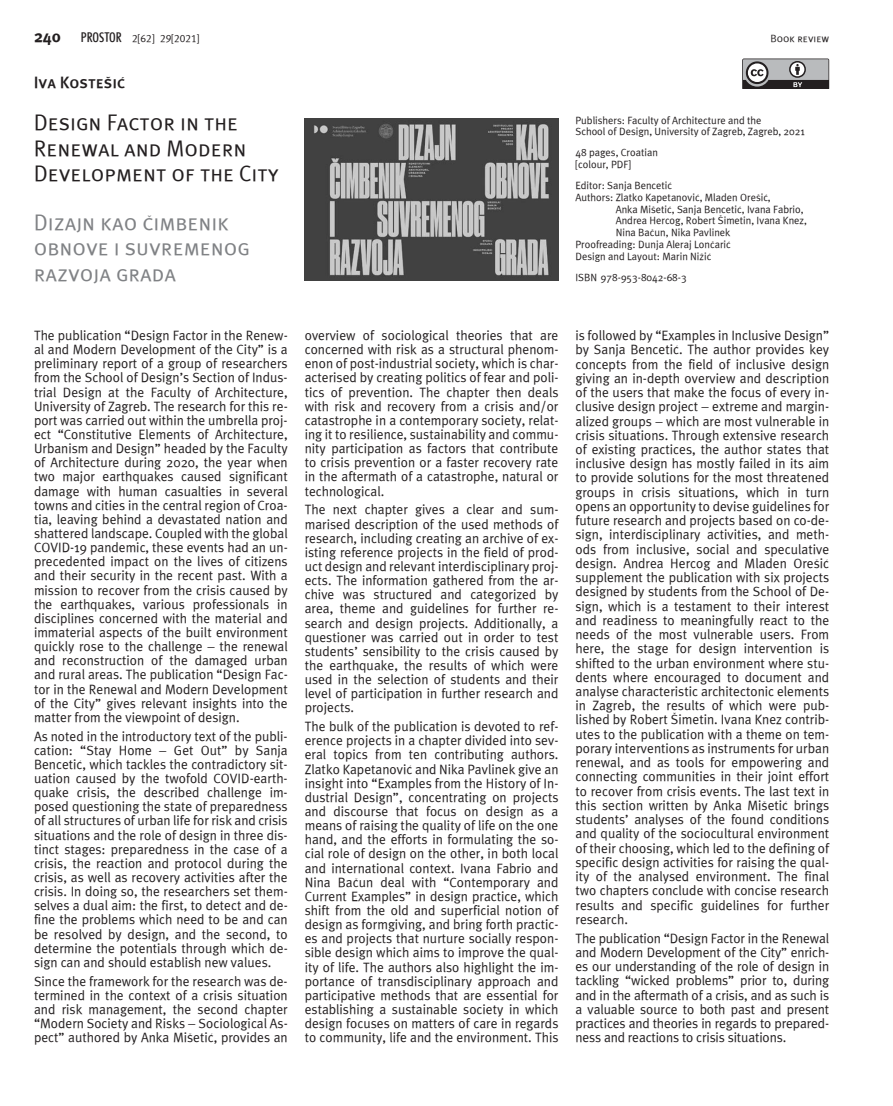
<style>
.page{position:relative;width:893px;height:1106px;background:#fff}
.page>*{position:absolute;margin:0;border:0;box-sizing:border-box;transform-origin:0 0}
.t1{font:22.5px/25.5px "Meta Caps";color:#231f20}
.t2{font:22.5px/25.5px "Meta Caps";color:#808285}
.t3{font:500 16.5px "Meta Caps";color:#231f20}
.t4{font:13.5px/14.1px "Meta";color:#231f20;text-align:justify}
.t5{font:10.5px/11.7px "Meta";color:#231f20}
.t6{font:10.5px "Meta Caps";color:#231f20}
.s1{font-family:"Meta";font-weight:700;font-size:16.5px}
.s2{font-family:"A Futura";font-stretch:condensed;font-size:13.5px}
</style>
<div class="page">
<svg style="left:742px;top:59px;width:87px;height:30px"></svg>
<img style="left:305px;top:118px;width:253px;height:163px">
<p class="t6" style="left:34px;top:32px;width:167px"><span class="s1">240</span> <span class="s2">PROSTOR</span> 2[62] 29[2021]</p>
<p class="t6" style="left:771px;top:32px;width:60px">Book review</p>
<p class="t3" style="left:34px;top:71px;width:93px">Iva Kostešić</p>
<h1 class="t1" style="left:34px;top:109px;width:247px">Design Factor in the<br>Renewal and Modern<br>Development of the City</h1>
<h1 class="t2" style="left:34px;top:209px;width:217px">Dizajn kao čimbenik obnove i suvremenog razvoja grada</h1>
<p class="t5" style="left:575px;top:114px;width:231px">Publishers: Faculty of Architecture and the<br>School of Design, University of Zagreb, Zagreb, 2021</p>
<p class="t5" style="left:575px;top:146px;width:84px;line-height:12.1px">48 pages, Croatian [colour, PDF]</p>
<p class="t5" style="left:575px;top:179px;width:98px">Editor: Sanja Bencetić</p>
<p class="t5" style="left:575px;top:191px;width:197px">Authors: Zlatko Kapetanović, Mladen Orešić,</p>
<p class="t5" style="left:616px;top:203px;width:189px">Anka Mišetić, Sanja Bencetić, Ivana Fabrio,</p>
<p class="t5" style="left:616px;top:215px;width:193px">Andrea Hercog, Robert Šimetin, Ivana Knez,</p>
<p class="t5" style="left:616px;top:226px;width:116px">Nina Bačun, Nika Pavlinek</p>
<p class="t5" style="left:575px;top:238px;width:157px">Proofreading: Dunja Aleraj Lončarić</p>
<p class="t5" style="left:575px;top:250px;width:137px">Design and Layout: Marin Nižić</p>
<p class="t5" style="left:575px;top:271px;width:113px">ISBN 978-953-8042-68-3</p>
<p class="t4" style="left:34px;top:328px;width:255px">The publication “Design Factor in the Renew&shy;al and Modern Development of the City” is a preliminary report of a group of researchers from the School of Design’s Section of Indus&shy;trial Design at the Faculty of Architecture, University of Zagreb. The research for this re&shy;port was carried out within the umbrella proj&shy;ect “Constitutive Elements of Architecture, Urbanism and Design” headed by the Faculty of Architecture during 2020, the year when two major earthquakes caused significant damage with human casualties in several towns and cities in the central region of Croa&shy;tia, leaving behind a devastated nation and shattered landscape. Coupled with the global COVID-19 pandemic, these events had an un&shy;precedented impact on the lives of citizens and their security in the recent past. With a mission to recover from the crisis caused by the earthquakes, various professionals in disciplines concerned with the material and immaterial aspects of the built environment quickly rose to the challenge the renewal and reconstruction of the damaged urban and rural areas. The publication “Design Fac&shy;tor in the Renewal and Modern Development of the City” gives relevant insights into the matter from the viewpoint of design.</p>
<p class="t4" style="left:34px;top:728px;width:255px">As noted in the introductory text of the publi&shy;cation: “Stay Home</p>
<p class="t4" style="left:34px;top:743px;width:255px;text-indent:140px">Get Out” by Sanja Bencetić, which tackles the contradictory sit&shy;uation caused by the twofold COVID-earth&shy;quake crisis, the described challenge im&shy;posed questioning the state of preparedness of all structures of urban life for risk and crisis situations and the role of design in three dis&shy;tinct stages: preparedness in the case of a crisis, the reaction and protocol during the crisis, as well as recovery activities after the crisis. In doing so, the researchers set them&shy;selves a dual aim: the first, to detect and de&shy;fine the problems which need to be and can be resolved by design, and the second, to determine the potentials through which de&shy;sign can and should establish new values.</p>
<p class="t4" style="left:34px;top:973px;width:255px">Since the framework for the research was de&shy;termined in the context of a crisis situation and risk management, the second chapter “Modern Society and Risks Sociological As&shy;pect” authored by Anka Mišetić, provides an</p>
<p class="t4" style="left:305px;top:328px;width:255px">overview of sociological theories that are concerned with risk as a structural phenom&shy;enon of post-industrial society, which is char&shy;acterised by creating politics of fear and poli&shy;tics of prevention. The chapter then deals with risk and recovery from a crisis and/or catastrophe in a contemporary society, relat&shy;ing it to resilience, sustainability and commu&shy;nity participation as factors that contribute to crisis prevention or a faster recovery rate in the aftermath of a catastrophe, natural or technological.</p>
<p class="t4" style="left:305px;top:502px;width:255px">The next chapter gives a clear and sum&shy;marised description of the used methods of research, including creating an archive of ex&shy;isting reference projects in the field of prod&shy;uct design and relevant interdisciplinary proj&shy;ects. The information gathered from the ar&shy;chive was structured and categorized by area, theme and guidelines for further re&shy;search and design projects. Additionally, a questioner was carried out in order to test students’ sensibility to the crisis caused by the earthquake, the results of which were used in the selection of students and their level of participation in further research and projects.</p>
<p class="t4" style="left:305px;top:719px;width:255px">The bulk of the publication is devoted to ref&shy;erence projects in a chapter divided into sev&shy;eral topics from ten contributing authors.<br>Zlatko Kapetanović and Nika Pavlinek give an insight into “Examples from the History of In&shy;dustrial Design”, concentrating on projects and discourse that focus on design as a means of raising the quality of life on the one hand, and the efforts in formulating the so&shy;cial role of design on the other, in both local and international context. Ivana Fabrio and Nina Bačun deal with “Contemporary and Current Examples” in design practice, which shift from the old and superficial notion of design as formgiving, and bring forth practic&shy;es and projects that nurture socially respon&shy;sible design which aims to improve the qual&shy;ity of life. The authors also highlight the im&shy;portance of transdisciplinary approach and participative methods that are essential for establishing a sustainable society in which design focuses on matters of care in regards to community, life and the environment. This</p>
<p class="t4" style="left:575px;top:328px;width:255px">is followed by “Examples in Inclusive Design” by Sanja Bencetić. The author provides key concepts from the field of inclusive design giving an in-depth overview and description of the users that make the focus of every in&shy;clusive design project extreme and margin&shy;alized groups which are most vulnerable in crisis situations. Through extensive research of existing practices, the author states that inclusive design has mostly failed in its aim to provide solutions for the most threatened groups in crisis situations, which in turn opens an opportunity to devise guidelines for future research and projects based on co-de&shy;sign, interdisciplinary activities, and meth&shy;ods from inclusive, social and speculative design. Andrea Hercog and Mladen Orešić supplement the publication with six projects designed by students from the School of De&shy;sign, which is a testament to their interest and readiness to meaningfully react to the needs of the most vulnerable users. From here, the stage for design intervention is shifted to the urban environment where stu&shy;dents where encouraged to document and analyse characteristic architectonic elements in Zagreb, the results of which were pub&shy;lished by Robert Šimetin. Ivana Knez contrib&shy;utes to the publication with a theme on tem&shy;porary interventions as instruments for urban renewal, and as tools for empowering and connecting communities in their joint effort to recover from crisis events. The last text in this section written by Anka Mišetić brings students’ analyses of the found conditions and quality of the sociocultural environment of their choosing, which led to the defining of specific design activities for raising the qual&shy;ity of the analysed environment. The final two chapters conclude with concise research results and specific guidelines for further research.</p>
<p class="t4" style="left:575px;top:930px;width:255px">The publication “Design Factor in the Renewal and Modern Development of the City” enrich&shy;es our understanding of the role of design in tackling “wicked problems” prior to, during and in the aftermath of a crisis, and as such is a valuable source to both past and present practices and theories in regards to prepared&shy;ness and reactions to crisis situations.</p>
</div>
